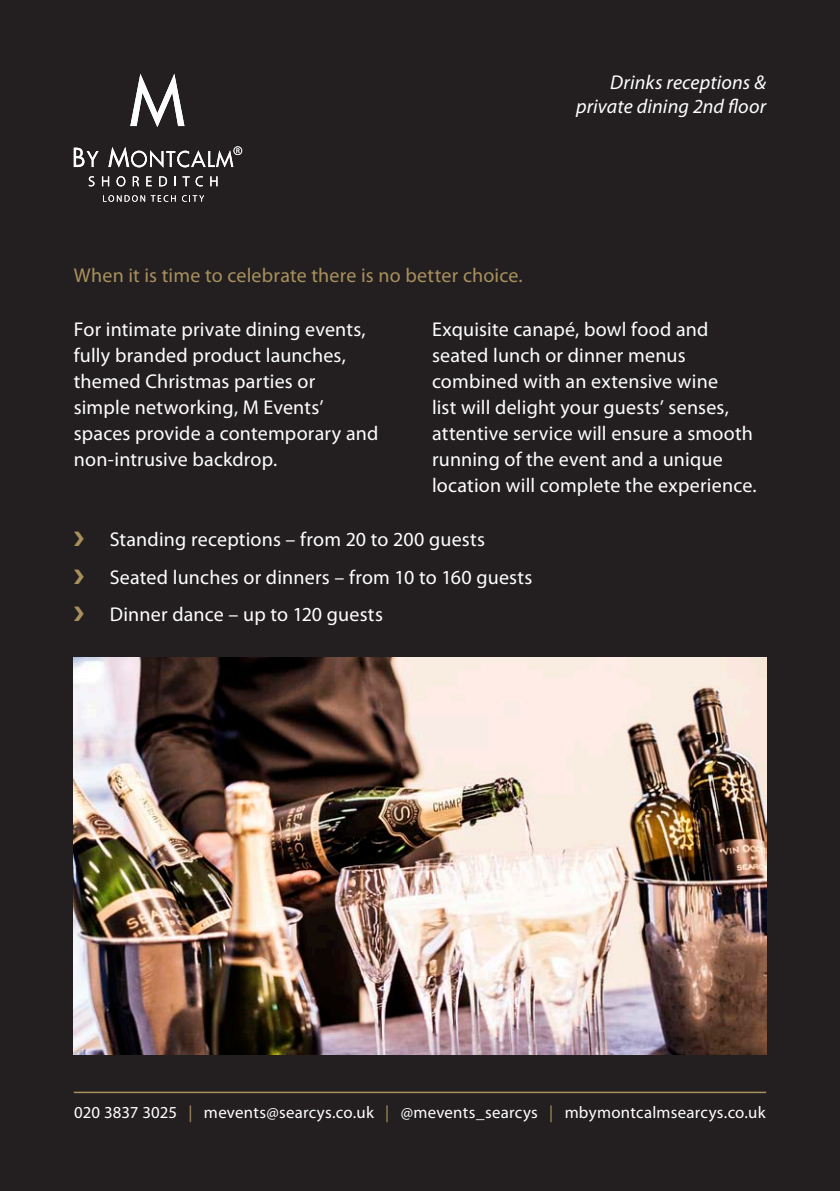
<style>
.page{position:relative;width:840px;height:1191px;background:#fff}
.page>*{position:absolute;margin:0;border:0;box-sizing:border-box;transform-origin:0 0}
.t1{font:20px/26px "Myriad Pro";letter-spacing:.01em;color:#fff}
.t2{font:20px "Myriad Pro";letter-spacing:.01em;color:#a9915d}
.t3{font:italic 20px/24px "Myriad Pro";letter-spacing:.005em;color:#fff;text-align:right}
.t4{font:20px "Monotype Sorts";color:#a9915d}
.t5{font:16.8px "Myriad Pro";letter-spacing:.015em;color:#fff}
.s1{color:#a9915d}
</style>
<div class="page">
<div style="left:0;top:0;width:839px;height:1191px;background:#231f20"></div>
<hr style="left:74px;top:1091px;width:691px;height:2px;background:#a9915d">
<svg style="left:74px;top:148px;width:24px;height:19px"></svg>
<svg style="left:108px;top:146px;width:134px;height:22px"></svg>
<svg style="left:89px;top:176px;width:5px;height:10px"></svg>
<svg style="left:102px;top:176px;width:7px;height:10px"></svg>
<svg style="left:116px;top:176px;width:9px;height:10px"></svg>
<svg style="left:133px;top:176px;width:6px;height:10px"></svg>
<svg style="left:146px;top:176px;width:6px;height:10px"></svg>
<svg style="left:159px;top:176px;width:8px;height:10px"></svg>
<svg style="left:174px;top:176px;width:2px;height:10px"></svg>
<svg style="left:182px;top:176px;width:21px;height:10px"></svg>
<svg style="left:210px;top:176px;width:7px;height:10px"></svg>
<svg style="left:103px;top:195px;width:42px;height:7px"></svg>
<svg style="left:151px;top:195px;width:24px;height:7px"></svg>
<svg style="left:182px;top:195px;width:22px;height:7px"></svg>
<svg style="left:130px;top:74px;width:54px;height:53px"></svg>
<img style="left:74px;top:658px;width:691px;height:396px">
<p class="t3" style="left:575px;top:70px;width:191px">Drinks receptions &amp; private dining 2nd floor</p>
<p class="t2" style="left:74px;top:262px;width:450px">When it is time to celebrate there is no better choice.</p>
<p class="t1" style="left:74px;top:316px;width:306px">For intimate private dining events, fully branded product launches, themed Christmas parties or<br>simple networking, M Events’ spaces provide a contemporary and non-intrusive backdrop.</p>
<p class="t1" style="left:432px;top:316px;width:326px">Exquisite canapé, bowl food and seated lunch or dinner menus combined with an extensive wine<br>list will delight your guests’ senses, attentive service will ensure a smooth running of the event and a unique location will complete the experience.</p>
<p class="t4" style="left:74px;top:530px;width:12px">i</p>
<p class="t1" style="left:110px;top:526px;width:376px">Standing receptions – from 20 to 200 guests</p>
<p class="t4" style="left:74px;top:567px;width:12px">i</p>
<p class="t1" style="left:110px;top:563px;width:424px">Seated lunches or dinners – from 10 to 160 guests</p>
<p class="t4" style="left:74px;top:605px;width:12px">i</p>
<p class="t1" style="left:110px;top:601px;width:274px">Dinner dance – up to 120 guests</p>
<p class="t5" style="left:74px;top:1101px;width:692px">020 3837 3025 <span class="s1">|</span> mevents@searcys.co.uk <span class="s1">|</span> @mevents_searcys <span class="s1">|</span> mbymontcalmsearcys.co.uk</p>
</div>
